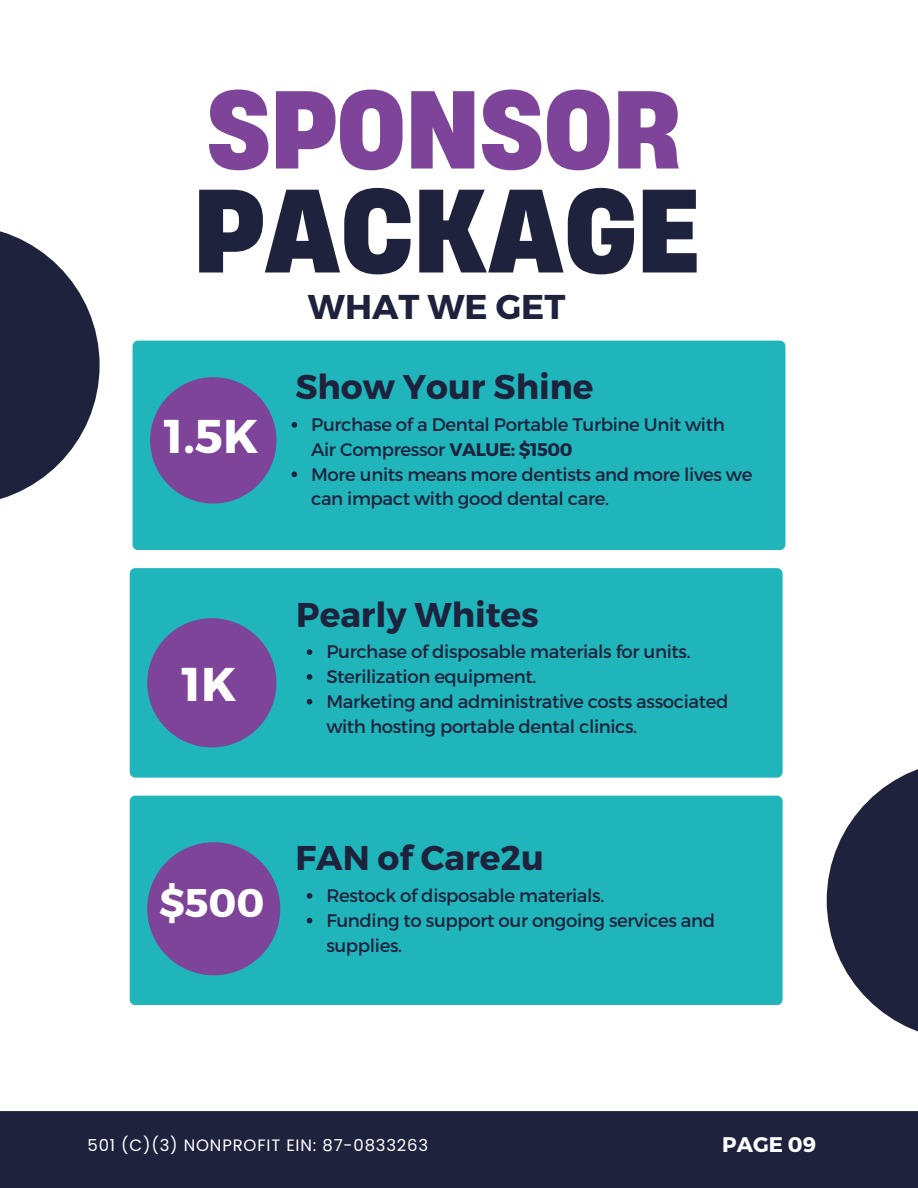
<style>
.page{position:relative;width:918px;height:1188px;background:#fff}
.page>*{position:absolute;margin:0;border:0;box-sizing:border-box;transform-origin:0 0}
.t1{font:700 111.3px "Heading Now 66";color:#1e223d}
.t2{font:700 103.95px "Heading Now 66";color:#7d4499}
.t3{font:700 47.25px "Montserrat";color:#fff}
.t4{font:700 39.9px "Montserrat";color:#fff}
.t5{font:700 34.35px "Montserrat";color:#1e223d}
.t6{font:700 21.15px "Montserrat";color:#fff}
.t7{font:18.15px/24.8px "Montserrat";letter-spacing:-.02em;color:#1e223d}
.t8{font:16.5px "Poppins";letter-spacing:.05em;color:#fff}
.s1{font-weight:700}
</style>
<div class="page">
<div style="left:0;top:1111px;width:918px;height:77px;background:#1e223d"></div>
<div style="left:133px;top:341px;width:652px;height:209px;background:#1fb5ba;border-radius:6px"></div>
<div style="left:150px;top:377px;width:126px;height:127px;background:#7d4499;border-radius:50%"></div>
<svg style="left:292px;top:422px;width:5px;height:6px"></svg>
<svg style="left:292px;top:472px;width:5px;height:5px"></svg>
<svg style="left:0;top:231px;width:100px;height:268px"></svg>
<svg style="left:827px;top:769px;width:91px;height:263px"></svg>
<div style="left:130px;top:568px;width:653px;height:210px;background:#1fb5ba;border-radius:6px"></div>
<div style="left:147px;top:618px;width:129px;height:129px;background:#7d4499;border-radius:50%"></div>
<div style="left:130px;top:796px;width:653px;height:209px;background:#1fb5ba;border-radius:6px"></div>
<div style="left:147px;top:842px;width:133px;height:133px;background:#7d4499;border-radius:50%"></div>
<svg style="left:307px;top:649px;width:5px;height:6px"></svg>
<svg style="left:307px;top:674px;width:5px;height:6px"></svg>
<svg style="left:307px;top:699px;width:5px;height:5px"></svg>
<svg style="left:307px;top:893px;width:5px;height:6px"></svg>
<svg style="left:307px;top:918px;width:5px;height:5px"></svg>
<h1 class="t2" style="left:207px;top:59px;width:475px">SPONSOR</h1>
<h1 class="t1" style="left:193px;top:156px;width:507px">PACKAGE</h1>
<p class="t5" style="left:308px;top:285px;width:259px">WHAT WE GET</p>
<h4 class="t5" style="left:295px;top:364px;width:300px">Show Your Shine</h4>
<h2 class="t3" style="left:164px;top:405px;width:96px">1.5K</h2>
<h5 class="t7" style="left:311px;top:411px;width:415px">Purchase of a Dental Portable Turbine Unit with<br>Air Compressor <span class="s1">VALUE: $1500</span></h5>
<p class="t7" style="left:311px;top:461px;width:443px">More units means more dentists and more lives we can impact with good dental care.</p>
<h2 class="t3" style="left:182px;top:653px;width:56px">1K</h2>
<p class="t5" style="left:296px;top:592px;width:244px">Pearly Whites</p>
<h3 class="t7" style="left:326px;top:639px;width:366px">Purchase of disposable materials for units.</h3>
<h5 class="t7" style="left:326px;top:663px;width:212px">Sterilization equipment.</h5>
<p class="t7" style="left:326px;top:688px;width:404px">Marketing and administrative costs associated with hosting portable dental clinics.</p>
<p class="t4" style="left:159px;top:877px;width:107px">$500</p>
<h5 class="t5" style="left:295px;top:836px;width:250px">FAN of Care2u</h5>
<p class="t7" style="left:326px;top:882px;width:279px">Restock of disposable materials.</p>
<p class="t7" style="left:326px;top:907px;width:390px">Funding to support our ongoing services and supplies.</p>
<p class="t8" style="left:88px;top:1133px;width:342px">501 (C)(3) NONPROFIT EIN: 87-0833263</p>
<p class="t6" style="left:722px;top:1130px;width:95px">PAGE 09</p>
</div>
